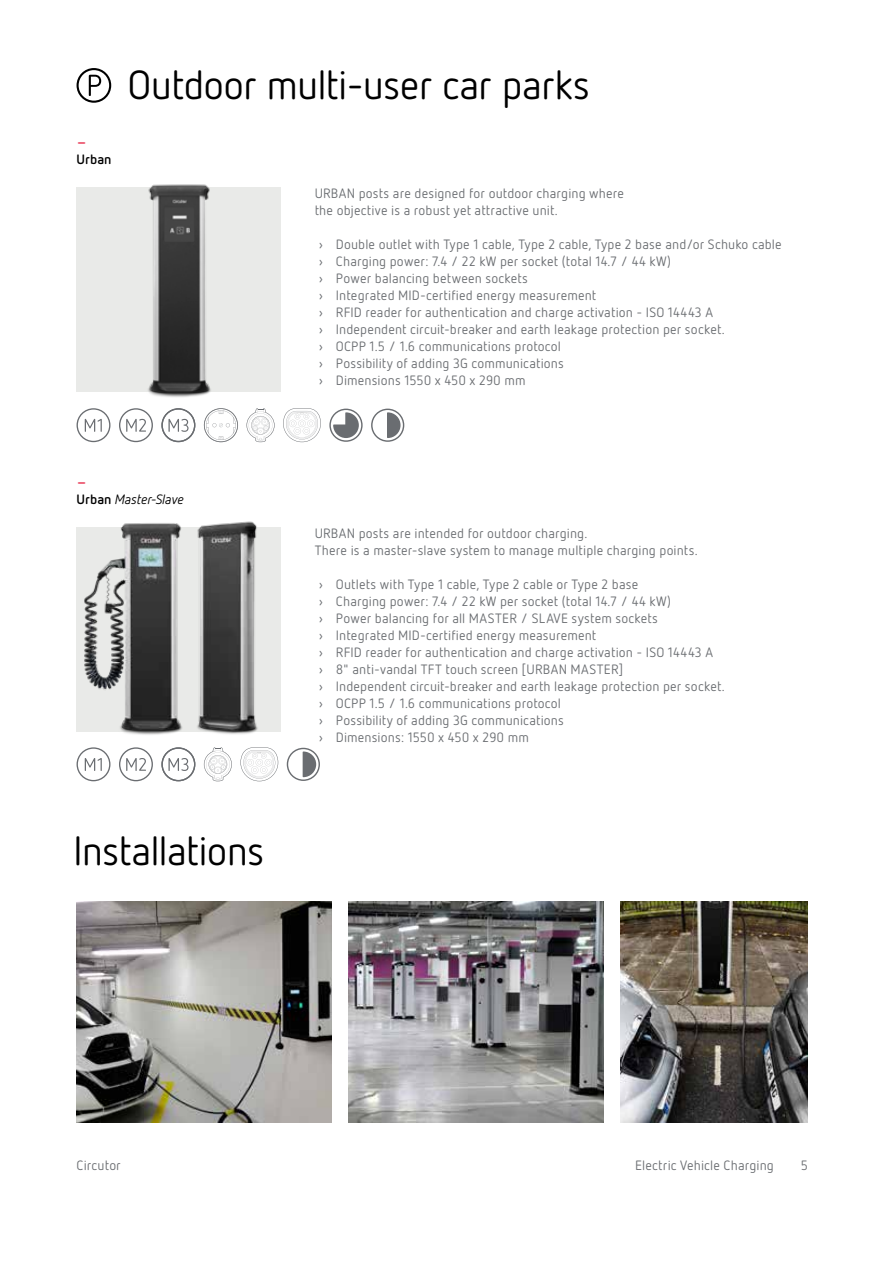
<style>
.page{position:relative;width:893px;height:1263px;background:#fff}
.page>*{position:absolute;margin:0;border:0;box-sizing:border-box;transform-origin:0 0}
.t1{font:40.5px "Netto Pro";letter-spacing:-.02em;color:#000}
.t2{font:13.5px/17px "Netto Pro";letter-spacing:.01em;color:#6a6d71}
.t3{font:italic 13.5px/17px "Netto Pro";letter-spacing:-.005em;color:#000}
.t4{font:700 13.5px "Netto Pro";letter-spacing:.005em;color:#000}
.t5{font:700 13.5px "Netto Pro";color:#e62645}
.s1{font-weight:700;font-style:normal;color:#e62645}
.s2{font-weight:700;font-style:normal}
</style>
<div class="page">
<div style="left:76px;top:187px;width:204px;height:204px;background:#e9eae8"></div>
<img style="left:77px;top:901px;width:255px;height:222px">
<img style="left:349px;top:901px;width:255px;height:221px">
<img style="left:621px;top:902px;width:187px;height:221px">
<img style="left:76px;top:521px;width:204px;height:214px">
<svg style="left:283px;top:408px;width:38px;height:34px"></svg>
<svg style="left:240px;top:747px;width:38px;height:34px"></svg>
<svg style="left:247px;top:408px;width:28px;height:34px"></svg>
<svg style="left:204px;top:747px;width:28px;height:34px"></svg>
<svg style="left:203px;top:408px;width:35px;height:34px"></svg>
<svg style="left:85px;top:419px;width:17px;height:13px"></svg>
<div style="left:77px;top:408px;width:33px;height:34px;border:1px solid #6a6d71;border-radius:50%"></div>
<svg style="left:85px;top:758px;width:17px;height:13px"></svg>
<div style="left:77px;top:747px;width:33px;height:34px;border:1px solid #6a6d71;border-radius:50%"></div>
<svg style="left:126px;top:419px;width:20px;height:13px"></svg>
<div style="left:119px;top:408px;width:34px;height:34px;border:1px solid #6a6d71;border-radius:50%"></div>
<svg style="left:126px;top:758px;width:20px;height:13px"></svg>
<div style="left:119px;top:747px;width:34px;height:34px;border:1px solid #6a6d71;border-radius:50%"></div>
<svg style="left:168px;top:419px;width:21px;height:13px"></svg>
<div style="left:161px;top:408px;width:34px;height:34px;border:1px solid #6a6d71;border-radius:50%"></div>
<svg style="left:168px;top:758px;width:21px;height:13px"></svg>
<div style="left:161px;top:747px;width:34px;height:34px;border:1px solid #6a6d71;border-radius:50%"></div>
<svg style="left:329px;top:409px;width:34px;height:33px"></svg>
<svg style="left:371px;top:409px;width:33px;height:33px"></svg>
<svg style="left:287px;top:748px;width:33px;height:33px"></svg>
<svg style="left:89px;top:75px;width:12px;height:21px"></svg>
<div style="left:77px;top:68px;width:34px;height:35px;border:2px solid #000;border-radius:50%"></div>
<img style="left:101px;top:184px;width:155px;height:213px">
<p class="t5" style="left:77px;top:133px;width:12px">–</p>
<p class="t4" style="left:77px;top:150px;width:37px">Urban</p>
<h1 class="t1" style="left:128px;top:59px;width:464px">Outdoor multi-user car parks</h1>
<p class="t2" style="left:315px;top:184px;width:311px">URBAN posts are designed for outdoor charging where the objective is a robust yet attractive unit.</p>
<p class="t2" style="left:319px;top:235px;width:464px">› Double outlet with Type 1 cable, Type 2 cable, Type 2 base and/or Schuko cable › Charging power: 7.4 / 22 kW per socket (total 14.7 / 44 kW)<br>› Power balancing between sockets<br>› Integrated MID-certified energy measurement<br>› RFID reader for authentication and charge activation - ISO 14443 A<br>› Independent circuit-breaker and earth leakage protection per socket.<br>› OCPP 1.5 / 1.6 communications protocol<br>› Possibility of adding 3G communications<br>› Dimensions 1550 x 450 x 290 mm</p>
<p class="t3" style="left:77px;top:473px;width:109px"><span class="s1">–<br></span><span class="s2">Urban</span> Master-Slave</p>
<h1 class="t1" style="left:73px;top:825px;width:193px">Installations</h1>
<p class="t2" style="left:315px;top:524px;width:385px">URBAN posts are intended for outdoor charging.<br>There is a master-slave system to manage multiple charging points.</p>
<p class="t2" style="left:319px;top:575px;width:407px">› Outlets with Type 1 cable, Type 2 cable or Type 2 base<br>› Charging power: 7.4 / 22 kW per socket (total 14.7 / 44 kW)<br>› Power balancing for all MASTER / SLAVE system sockets<br>› Integrated MID-certified energy measurement<br>› RFID reader for authentication and charge activation - ISO 14443 A<br>› 8" anti-vandal TFT touch screen [URBAN MASTER]<br>› Independent circuit-breaker and earth leakage protection per socket. › OCPP 1.5 / 1.6 communications protocol<br>› Possibility of adding 3G communications<br>› Dimensions: 1550 x 450 x 290 mm</p>
<p class="t2" style="left:77px;top:1157px;width:46px">Circutor</p>
<p class="t2" style="left:635px;top:1157px;width:140px">Electric Vehicle Charging</p>
<p class="t2" style="left:801px;top:1157px;width:9px">5</p>
</div>
